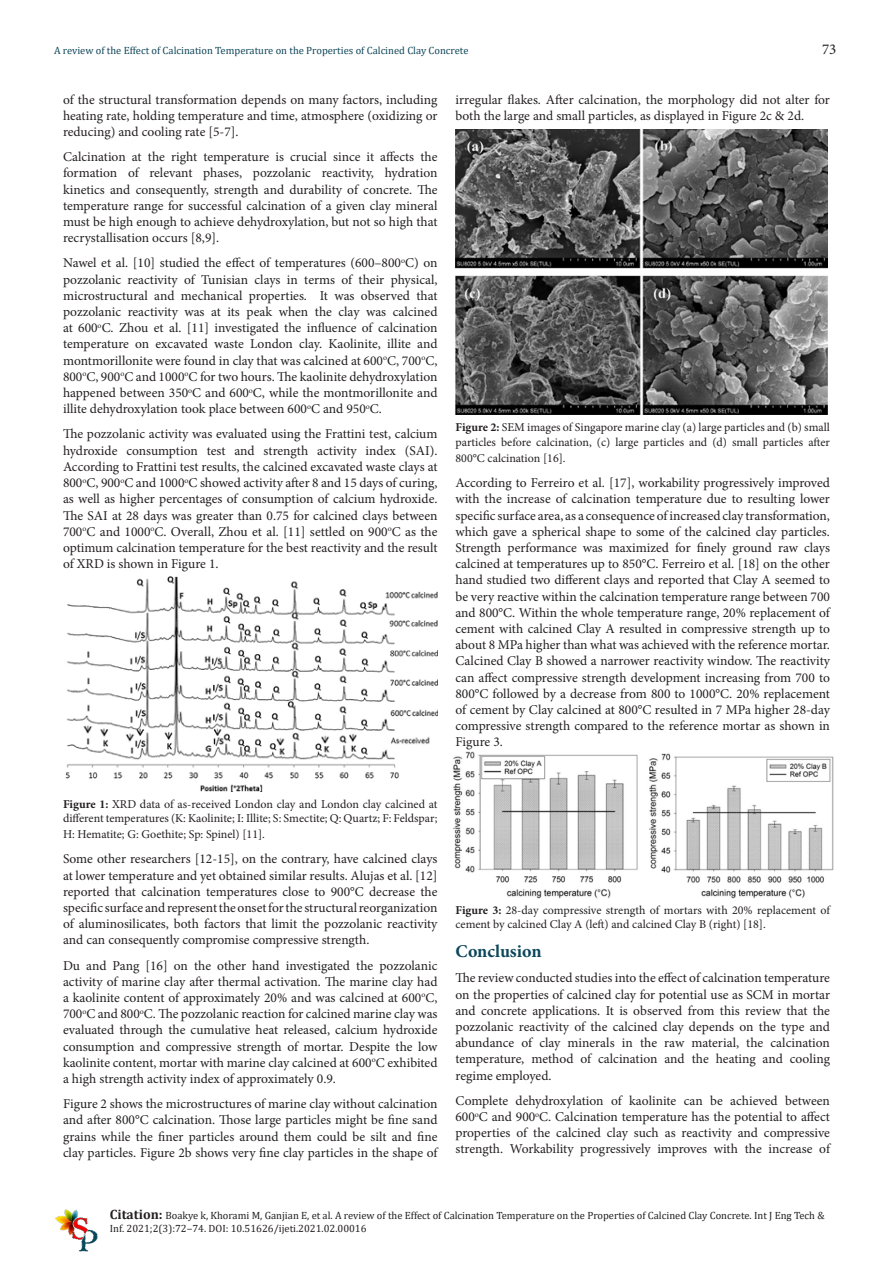
<style>
.page{position:relative;width:893px;height:1263px;background:#fff}
.page>*{position:absolute;margin:0;border:0;box-sizing:border-box;transform-origin:0 0}
.t1{font:700 18px "Minion Pro";color:#0c465a}
.t2{font:15px "Minion Pro";color:#231f20}
.t3{font:13.5px/16.2px "Minion Pro";color:#231f20;text-align:justify}
.t4{font:12px/14.4px "Minion Pro";color:#231f20}
.t5{font:10.5px/12.6px "Cambria";color:#231f20}
.t6{font:10.5px "Cambria";color:#11475a}
.s1{font-weight:700}
.s2{font-weight:700;font-size:13.5px}
</style>
<div class="page">
<img style="left:55px;top:1209px;width:43px;height:43px">
<img style="left:65px;top:576px;width:373px;height:216px">
<img style="left:456px;top:130px;width:371px;height:284px">
<img style="left:453px;top:751px;width:380px;height:148px">
<p class="t2" style="left:822px;top:39px;width:16px">73</p>
<p class="t6" style="left:54px;top:44px;width:416px">A review of the Effect of Calcination Temperature on the Properties of Calcined Clay Concrete</p>
<p class="t3" style="left:63px;top:91px;width:376px">of the structural transformation depends on many factors, including heating rate, holding temperature and time, atmosphere (oxidizing or reducing) and cooling rate [5-7].</p>
<p class="t3" style="left:63px;top:149px;width:376px">Calcination at the right temperature is crucial since it affects the formation of relevant phases, pozzolanic reactivity, hydration kinetics and consequently, strength and durability of concrete. The temperature range for successful calcination of a given clay mineral must be high enough to achieve dehydroxylation, but not so high that recrystallisation occurs [8,9].</p>
<p class="t3" style="left:63px;top:255px;width:376px">Nawel et al. [10] studied the effect of temperatures (600–800<sup>o</sup>C) on pozzolanic reactivity of Tunisian clays in terms of their physical, microstructural and mechanical properties. It was observed that pozzolanic reactivity was at its peak when the clay was calcined at 600<sup>o</sup>C. Zhou et al. [11] investigated the influence of calcination temperature on excavated waste London clay. Kaolinite, illite and montmorillonite were found in clay that was calcined at 600<sup>o</sup>C, 700<sup>o</sup>C, 800<sup>o</sup>C, 900<sup>o</sup>C and 1000<sup>o</sup>C for two hours. The kaolinite dehydroxylation happened between 350<sup>o</sup>C and 600<sup>o</sup>C, while the montmorillonite and illite dehydroxylation took place between 600<sup>o</sup>C and 950<sup>o</sup>C.</p>
<p class="t3" style="left:63px;top:426px;width:376px">The pozzolanic activity was evaluated using the Frattini test, calcium hydroxide consumption test and strength activity index (SAI).<br>According to Frattini test results, the calcined excavated waste clays at 800<sup>o</sup>C, 900<sup>o</sup>C and 1000<sup>o</sup>C showed activity after 8 and 15 days of curing, as well as higher percentages of consumption of calcium hydroxide.<br>The SAI at 28 days was greater than 0.75 for calcined clays between 700<sup>o</sup>C and 1000<sup>o</sup>C. Overall, Zhou et al. [11] settled on 900<sup>o</sup>C as the optimum calcination temperature for the best reactivity and the result of XRD is shown in Figure 1.</p>
<p class="t3" style="left:455px;top:91px;width:376px">irregular flakes. After calcination, the morphology did not alter for both the large and small particles, as displayed in Figure 2c &amp; 2d.</p>
<p class="t4" style="left:455px;top:420px;width:376px"><span class="s1">Figure 2:</span> SEM images of Singapore marine clay (a) large particles and (b) small particles before calcination, (c) large particles and (d) small particles after</p>
<p class="t4" style="left:455px;top:451px;width:112px">800°C calcination [16].</p>
<p class="t3" style="left:455px;top:475px;width:376px">According to Ferreiro et al. [17], workability progressively improved with the increase of calcination temperature due to resulting lower specific surface area, as a consequence of increased clay transformation, which gave a spherical shape to some of the calcined clay particles.<br>Strength performance was maximized for finely ground raw clays calcined at temperatures up to 850°C. Ferreiro et al. [18] on the other hand studied two different clays and reported that Clay A seemed to be very reactive within the calcination temperature range between 700 and 800°C. Within the whole temperature range, 20% replacement of cement with calcined Clay A resulted in compressive strength up to about 8 MPa higher than what was achieved with the reference mortar.<br>Calcined Clay B showed a narrower reactivity window. The reactivity can affect compressive strength development increasing from 700 to 800°C followed by a decrease from 800 to 1000°C. 20% replacement of cement by Clay calcined at 800°C resulted in 7 MPa higher 28-day compressive strength compared to the reference mortar as shown in Figure 3.</p>
<p class="t4" style="left:63px;top:796px;width:376px"><span class="s1">Figure 1:</span> XRD data of as-received London clay and London clay calcined at different temperatures (K: Kaolinite; I: Illite; S: Smectite; Q: Quartz; F: Feldspar;</p>
<p class="t4" style="left:63px;top:827px;width:203px">H: Hematite; G: Goethite; Sp: Spinel) [11].</p>
<p class="t3" style="left:63px;top:851px;width:376px">Some other researchers [12-15], on the contrary, have calcined clays at lower temperature and yet obtained similar results. Alujas et al. [12] reported that calcination temperatures close to 900°C decrease the specific surface and represent the onset for the structural reorganization of aluminosilicates, both factors that limit the pozzolanic reactivity and can consequently compromise compressive strength.</p>
<p class="t3" style="left:63px;top:957px;width:376px">Du and Pang [16] on the other hand investigated the pozzolanic activity of marine clay after thermal activation. The marine clay had a kaolinite content of approximately 20% and was calcined at 600<sup>o</sup>C, 700<sup>o</sup>C and 800<sup>o</sup>C. The pozzolanic reaction for calcined marine clay was evaluated through the cumulative heat released, calcium hydroxide consumption and compressive strength of mortar. Despite the low kaolinite content, mortar with marine clay calcined at 600<sup>o</sup>C exhibited a high strength activity index of approximately 0.9.</p>
<p class="t3" style="left:63px;top:1096px;width:376px">Figure 2 shows the microstructures of marine clay without calcination and after 800°C calcination. Those large particles might be fine sand grains while the finer particles around them could be silt and fine clay particles. Figure 2b shows very fine clay particles in the shape of</p>
<p class="t4" style="left:455px;top:903px;width:376px"><span class="s1">Figure 3:</span> 28-day compressive strength of mortars with 20% replacement of cement by calcined Clay A (left) and calcined Clay B (right) [18].</p>
<p class="t1" style="left:455px;top:939px;width:88px">Conclusion</p>
<p class="t3" style="left:455px;top:970px;width:376px">The review conducted studies into the effect of calcination temperature on the properties of calcined clay for potential use as SCM in mortar and concrete applications. It is observed from this review that the pozzolanic reactivity of the calcined clay depends on the type and abundance of clay minerals in the raw material, the calcination temperature, method of calcination and the heating and cooling regime employed.</p>
<p class="t3" style="left:455px;top:1092px;width:376px">Complete dehydroxylation of kaolinite can be achieved between 600<sup>o</sup>C and 900<sup>o</sup>C. Calcination temperature has the potential to affect properties of the calcined clay such as reactivity and compressive strength. Workability progressively improves with the increase of</p>
<p class="t5" style="left:110px;top:1209px;width:716px"><span class="s2">Citation:</span> Boakye k, Khorami M, Ganjian E, et al. A review of the Effect of Calcination Temperature on the Properties of Calcined Clay Concrete. Int J Eng Tech &amp;<br>Inf. 2021;2(3):72‒74. DOI: 10.51626/ijeti.2021.02.00016</p>
</div>
